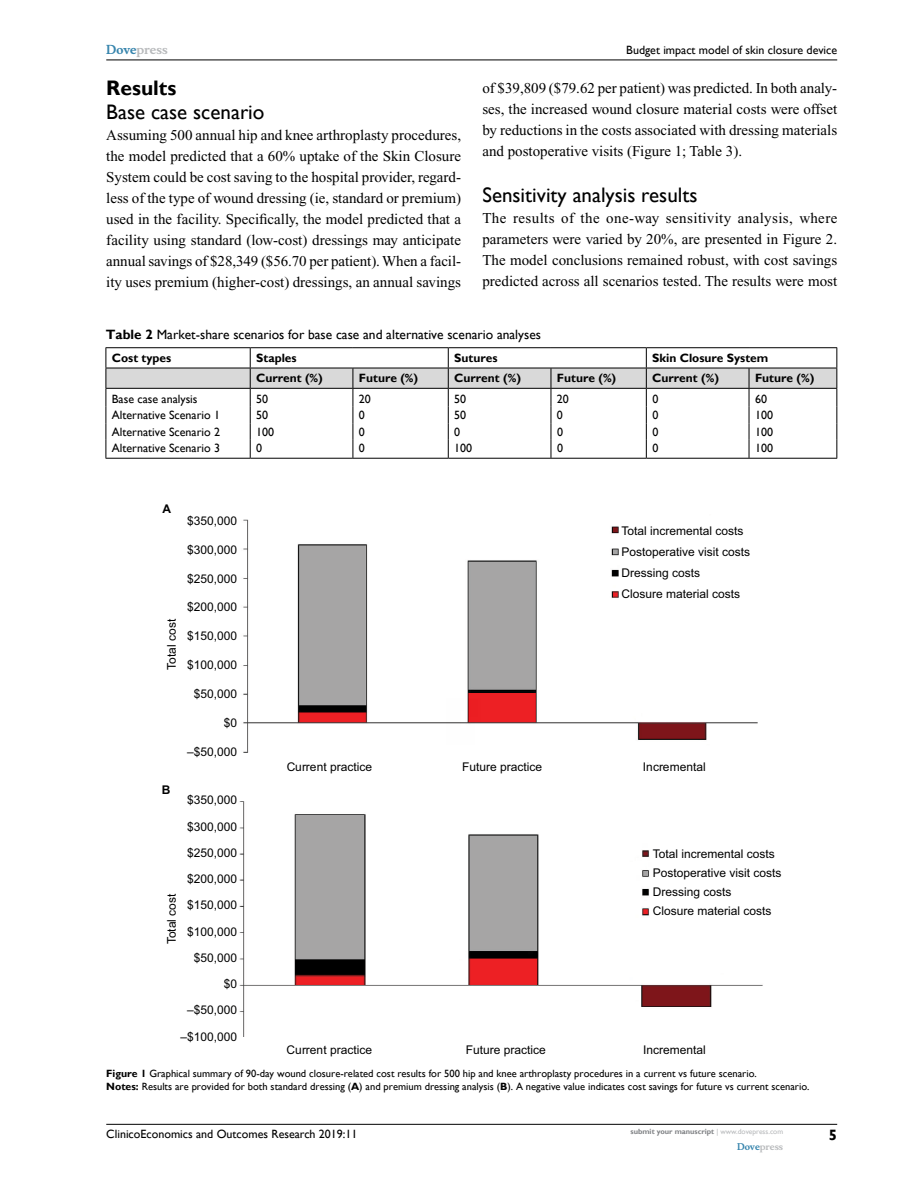
<style>
.page{position:relative;width:918px;height:1188px;background:#fff}
.page>*{position:absolute;margin:0;border:0;box-sizing:border-box;transform-origin:0 0}
.t1{font:21px "Gill Sans";color:#000}
.t2{font:700 21px "Gill Sans";color:#000}
.t3{font:15px/21px "Times New Roman";color:#000;text-align:justify}
.t4{font:700 15px "Gill Sans";color:#000}
.t5{font:13.5px "Gill Sans";color:#000}
.t6{font:12px/26.2px "Arial";color:#000}
.t7{font:12px "Gill Sans";color:#000}
.t8{font:700 12px "Gill Sans";color:#000}
.t9{font:700 12px "Musee";color:#b8babc}
.t10{font:700 12px "Arial";color:#000}
.t11{font:10.5px/13.5px "Gill Sans";color:#000}
.t12{font:700 9px "Musee";color:#b8babc}
.t13{font:700 7.5px "Gill Sans";color:#808285}
.s1{color:#3785ad}
.s2{font-weight:700}
.s3{font-weight:400;color:#b8babc}
</style>
<div class="page">
<hr style="left:106px;top:1124px;width:731px;height:1px;background:#000">
<hr style="left:106px;top:60px;width:731px;height:1px;background:#000">
<hr style="left:106px;top:347px;width:144px;height:1px;background:#000">
<hr style="left:250px;top:347px;width:103px;height:1px;background:#000">
<hr style="left:353px;top:347px;width:95px;height:1px;background:#000">
<hr style="left:448px;top:347px;width:103px;height:1px;background:#000">
<hr style="left:551px;top:347px;width:95px;height:1px;background:#000">
<hr style="left:646px;top:347px;width:103px;height:1px;background:#000">
<hr style="left:749px;top:347px;width:88px;height:1px;background:#000">
<svg style="left:106px;top:348px;width:731px;height:110px"></svg>
<hr style="left:106px;top:458px;width:144px;height:1px;background:#000">
<hr style="left:250px;top:458px;width:103px;height:1px;background:#000">
<hr style="left:353px;top:458px;width:95px;height:1px;background:#000">
<hr style="left:448px;top:458px;width:103px;height:1px;background:#000">
<hr style="left:551px;top:458px;width:95px;height:1px;background:#000">
<hr style="left:646px;top:458px;width:103px;height:1px;background:#000">
<hr style="left:749px;top:458px;width:88px;height:1px;background:#000">
<img style="left:239px;top:519px;width:524px;height:518px">
<p class="t9" style="left:106px;top:43px;width:63px"><span class="s1">Dove</span>press</p>
<p class="t7" style="left:626px;top:43px;width:212px">Budget impact model of skin closure device</p>
<h1 class="t2" style="left:106px;top:76px;width:72px">Results</h1>
<h1 class="t1" style="left:106px;top:100px;width:160px">Base case scenario</h1>
<p class="t3" style="left:106px;top:125px;width:356px">Assuming 500 annual hip and knee arthroplasty procedures, the model predicted that a 60% uptake of the Skin Closure System could be cost saving to the hospital provider, regard&shy;less of the type of wound dressing (ie, standard or premium) used in the facility. Specifically, the model predicted that a facility using standard (low-cost) dressings may anticipate annual savings of $28,349 ($56.70 per patient). When a facil&shy;ity uses premium (higher-cost) dressings, an annual savings</p>
<p class="t3" style="left:482px;top:77px;width:356px">of $39,809 ($79.62 per patient) was predicted. In both analy&shy;ses, the increased wound closure material costs were offset by reductions in the costs associated with dressing materials and postoperative visits (Figure 1; Table 3).</p>
<h1 class="t1" style="left:482px;top:183px;width:217px">Sensitivity analysis results</h1>
<p class="t3" style="left:482px;top:208px;width:357px">The results of the one-way sensitivity analysis, where parameters were varied by 20%, are presented in Figure 2.<br>The model conclusions remained robust, with cost savings predicted across all scenarios tested. The results were most</p>
<p class="t5" style="left:106px;top:326px;width:437px"><span class="s2">Table 2</span> Market-share scenarios for base case and alternative scenario analyses</p>
<p class="t8" style="left:112px;top:351px;width:61px">Cost types</p>
<p class="t8" style="left:256px;top:351px;width:42px">Staples</p>
<p class="t8" style="left:454px;top:351px;width:45px">Sutures</p>
<p class="t8" style="left:652px;top:351px;width:118px">Skin Closure System</p>
<p class="t8" style="left:256px;top:371px;width:68px">Current (%)</p>
<p class="t8" style="left:359px;top:371px;width:61px">Future (%)</p>
<p class="t8" style="left:454px;top:371px;width:68px">Current (%)</p>
<p class="t8" style="left:557px;top:371px;width:61px">Future (%)</p>
<p class="t8" style="left:652px;top:371px;width:68px">Current (%)</p>
<p class="t8" style="left:755px;top:371px;width:61px">Future (%)</p>
<p class="t7" style="left:112px;top:392px;width:87px">Base case analysis</p>
<p class="t7" style="left:256px;top:392px;width:13px">50</p>
<p class="t7" style="left:359px;top:392px;width:13px">20</p>
<p class="t7" style="left:454px;top:392px;width:13px">50</p>
<p class="t7" style="left:557px;top:392px;width:13px">20</p>
<p class="t7" style="left:652px;top:392px;width:7px">0</p>
<p class="t7" style="left:755px;top:392px;width:13px">60</p>
<p class="t7" style="left:112px;top:408px;width:110px">Alternative Scenario 1</p>
<p class="t7" style="left:256px;top:408px;width:13px">50</p>
<p class="t7" style="left:359px;top:408px;width:7px">0</p>
<p class="t7" style="left:454px;top:408px;width:13px">50</p>
<p class="t7" style="left:557px;top:408px;width:7px">0</p>
<p class="t7" style="left:652px;top:408px;width:7px">0</p>
<p class="t7" style="left:755px;top:408px;width:19px">100</p>
<p class="t7" style="left:112px;top:425px;width:110px">Alternative Scenario 2</p>
<p class="t7" style="left:256px;top:425px;width:19px">100</p>
<p class="t7" style="left:359px;top:425px;width:7px">0</p>
<p class="t7" style="left:454px;top:425px;width:7px">0</p>
<p class="t7" style="left:557px;top:425px;width:7px">0</p>
<p class="t7" style="left:652px;top:425px;width:7px">0</p>
<p class="t7" style="left:755px;top:425px;width:19px">100</p>
<p class="t7" style="left:112px;top:441px;width:110px">Alternative Scenario 3</p>
<p class="t7" style="left:256px;top:441px;width:7px">0</p>
<p class="t7" style="left:359px;top:441px;width:7px">0</p>
<p class="t7" style="left:454px;top:441px;width:19px">100</p>
<p class="t7" style="left:557px;top:441px;width:7px">0</p>
<p class="t7" style="left:652px;top:441px;width:7px">0</p>
<p class="t7" style="left:755px;top:441px;width:19px">100</p>
<p class="t10" style="left:162px;top:501px;width:10px">A</p>
<p class="t6" style="left:158px;top:670px;width:52px;rotate:-90deg">Total cost</p>
<p class="t10" style="left:162px;top:782px;width:10px">B</p>
<p class="t6" style="left:158px;top:944px;width:52px;rotate:-90deg">Total cost</p>
<p class="t6" style="left:187px;top:507px;width:52px">$350,000</p>
<p class="t6" style="left:187px;top:536px;width:52px">$300,000</p>
<p class="t6" style="left:187px;top:565px;width:52px">$250,000</p>
<p class="t6" style="left:187px;top:594px;width:52px">$200,000</p>
<p class="t6" style="left:187px;top:623px;width:52px">$150,000</p>
<p class="t6" style="left:187px;top:652px;width:52px">$100,000</p>
<p class="t6" style="left:194px;top:681px;width:45px">$50,000</p>
<p class="t6" style="left:224px;top:710px;width:15px">$0</p>
<p class="t6" style="left:187px;top:738px;width:52px">–$50,000</p>
<p class="t6" style="left:187px;top:787px;width:52px">$350,000</p>
<p class="t6" style="left:187px;top:813px;width:52px;text-align:center">$300,000 $250,000 $200,000 $150,000 $100,000 $50,000</p>
<p class="t6" style="left:180px;top:971px;width:58px;text-align:right">$0 –$50,000 –$100,000</p>
<p class="t6" style="left:621px;top:520px;width:130px;line-height:21px">Total incremental costs<br>Postoperative visit costs<br>Dressing costs<br>Closure material costs</p>
<p class="t6" style="left:287px;top:753px;width:87px">Current practice</p>
<p class="t6" style="left:462px;top:753px;width:82px">Future practice</p>
<p class="t6" style="left:643px;top:753px;width:64px">Incremental</p>
<p class="t6" style="left:653px;top:844px;width:130px;line-height:19px">Total incremental costs<br>Postoperative visit costs<br>Dressing costs<br>Closure material costs</p>
<p class="t6" style="left:287px;top:1036px;width:87px">Current practice</p>
<p class="t6" style="left:466px;top:1036px;width:82px">Future practice</p>
<p class="t6" style="left:643px;top:1036px;width:64px">Incremental</p>
<p class="t11" style="left:106px;top:1067px;width:705px"><span class="s2">Figure 1</span> Graphical summary of 90-day wound closure-related cost results for 500 hip and knee arthroplasty procedures in a current vs future scenario.<br><span class="s2">Notes:</span> Results are provided for both standard dressing (<span class="s2">A</span>) and premium dressing analysis (<span class="s2">B</span>). A negative value indicates cost savings for future vs current scenario.</p>
<p class="t7" style="left:106px;top:1127px;width:253px">ClinicoEconomics and Outcomes Research 2019:11</p>
<p class="t13" style="left:631px;top:1127px;width:154px">submit your manuscript <span class="s3">| www.dovepress.com</span></p>
<p class="t12" style="left:737px;top:1141px;width:48px"><span class="s1">Dove</span>press</p>
<p class="t4" style="left:829px;top:1126px;width:10px">5</p>
</div>
